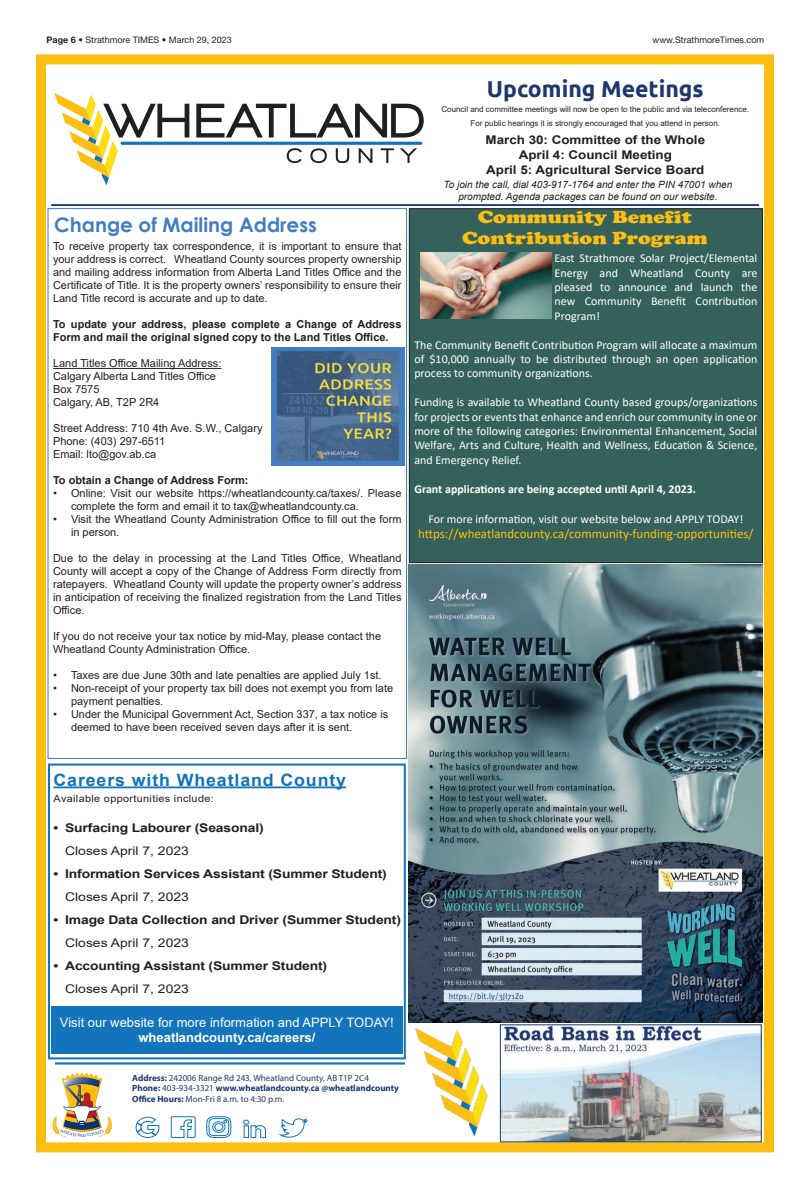
<style>
.page{position:relative;width:810px;height:1188px;background:#fff}
.page>*{position:absolute;margin:0;border:0;box-sizing:border-box;transform-origin:0 0}
.t1{font:700 23px "Ubuntu";color:#1e386d}
.t2{font:700 20px "Century Gothic";color:#437ec1}
.t3{font:900 18px/21.6px "Cooper";color:#fcbe13;text-align:center;scale:1.19 1}
.t4{font:700 17px "Arial";letter-spacing:.05em;color:#1174bb;scale:1.05 1}
.t5{font:13px "Calibri";color:#fdbe12}
.t6{font:13px "Arial";color:#fff}
.t7{font:700 13px "Arial";color:#fff}
.t8{font:12px/14.4px "Calibri";color:#fff;text-align:justify}
.t9{font:700 12px "Arial";letter-spacing:-.01em;color:#231f20;scale:1.16 1}
.t10{font:700 12px/15px "Arial";letter-spacing:-.01em;color:#231f20;text-align:center;scale:1.12 1}
.t11{font:12px "Arial";color:#231f20;scale:1.16 1}
.t12{font:700 12px "Calibri";color:#fff}
.t13{font:11px/13px "Arial";color:#231f20}
.t14{font:700 11px/13px "Arial";color:#231f20}
.t15{font:italic 10px/12px "Arial";color:#231f20;text-align:center}
.t16{font:10px "Arial";letter-spacing:.03em;color:#231f20;scale:1.09 1}
.t17{font:9px/10.8px "Myriad Pro";color:#1d386c}
.t18{font:9px "Helvetica Neue LT Std";color:#231f20}
.t19{font:8px/14.4px "Arial";color:#231f20;text-align:center}
.s1{font-weight:700}
</style>
<div class="page">
<div style="left:36px;top:54px;width:738px;height:1098px;border:10px solid #fdbe12"></div>
<hr style="left:55px;top:1062px;width:350px;height:3px;background:#1074bc">
<svg style="left:135px;top:1116px;width:173px;height:36px"></svg>
<hr style="left:51px;top:204px;width:708px;height:2px;background:#253f8e">
<svg style="left:196px;top:104px;width:228px;height:34px"></svg>
<svg style="left:54px;top:93px;width:135px;height:92px"></svg>
<svg style="left:287px;top:148px;width:15px;height:15px"></svg>
<svg style="left:310px;top:148px;width:17px;height:15px"></svg>
<svg style="left:336px;top:148px;width:13px;height:15px"></svg>
<svg style="left:359px;top:148px;width:13px;height:15px"></svg>
<svg style="left:381px;top:148px;width:13px;height:15px"></svg>
<svg style="left:400px;top:148px;width:17px;height:15px"></svg>
<hr style="left:121px;top:142px;width:301px;height:3px;background:#1074bc;border-radius:2px">
<img style="left:407px;top:1024px;width:353px;height:118px">
<div style="left:500px;top:1024px;width:262px;height:118px;border:1px solid #173e6f"></div>
<div style="left:409px;top:209px;width:353px;height:354px;background:#34615a"></div>
<div style="left:409px;top:208px;width:354px;height:355px;border:1px solid #231f20"></div>
<img style="left:421px;top:253px;width:131px;height:66px">
<div style="left:48px;top:764px;width:358px;height:295px;border:2px solid #1074bc"></div>
<hr style="left:54px;top:787px;width:292px;height:1px;background:#1174bb">
<div style="left:51px;top:1006px;width:352px;height:48px;background:#1374bb"></div>
<hr style="left:53px;top:368px;width:168px;height:1px;background:#231f20">
<img style="left:272px;top:348px;width:132px;height:117px">
<img style="left:409px;top:564px;width:354px;height:458px">
<svg style="left:52px;top:1073px;width:60px;height:64px"></svg>
<p class="t18" style="left:47px;top:35px;width:187px"><span class="s1">Page 6</span> • Strathmore TIMES • March 29, 2023</p>
<p class="t18" style="left:653px;top:35px;width:113px">www.StrathmoreTimes.com</p>
<h2 class="t2" style="left:54px;top:210px;width:264px">Change of Mailing Address</h2>
<p class="t13" style="left:53px;top:240px;width:350px;text-align:justify">To receive property tax correspondence, it is important to ensure that your address is correct. Wheatland County sources property ownership and mailing address information from Alberta Land Titles Office and the Certificate of Title. It is the property owners’ responsibility to ensure their Land Title record is accurate and up to date.</p>
<p class="t14" style="left:53px;top:318px;width:350px">To update your address, please complete a Change of Address<br>Form and mail the original signed copy to the Land Titles Office.</p>
<p class="t13" style="left:53px;top:357px;width:170px">Land Titles Office Mailing Address:<br>Calgary Alberta Land Titles Office<br>Box 7575<br>Calgary, AB, T2P 2R4</p>
<p class="t13" style="left:53px;top:422px;width:211px">Street Address: 710 4th Ave. S.W., Calgary<br>Phone: (403) 297-6511<br>Email: lto@gov.ab.ca</p>
<p class="t14" style="left:53px;top:474px;width:197px">To obtain a Change of Address Form:</p>
<p class="t13" style="left:71px;top:487px;width:332px;text-indent:-18px">• Online: Visit our website https://wheatlandcounty.ca/taxes/. Please complete the form and email it to tax@wheatlandcounty.ca.</p>
<p class="t13" style="left:71px;top:513px;width:332px;text-indent:-18px">• Visit the Wheatland County Administration Office to fill out the form in person.</p>
<p class="t13" style="left:53px;top:552px;width:350px;text-align:justify">Due to the delay in processing at the Land Titles Office, Wheatland County will accept a copy of the Change of Address Form directly from ratepayers. Wheatland County will update the property owner’s address in anticipation of receiving the finalized registration from the Land Titles Office.</p>
<p class="t13" style="left:53px;top:630px;width:330px">If you do not receive your tax notice by mid-May, please contact the<br>Wheatland County Administration Office.</p>
<p class="t13" style="left:53px;top:669px;width:330px">• Taxes are due June 30th and late penalties are applied July 1st.</p>
<p class="t13" style="left:71px;top:682px;width:324px;text-indent:-18px">• Non-receipt of your property tax bill does not exempt you from late payment penalties.</p>
<p class="t13" style="left:71px;top:708px;width:319px;text-indent:-18px">• Under the Municipal Government Act, Section 337, a tax notice is deemed to have been received seven days after it is sent.</p>
<h1 class="t1" style="left:487px;top:75px;width:218px">Upcoming Meetings</h1>
<p class="t19" style="left:441px;top:101px;width:309px">Council and committee meetings will now be open to the public and via teleconference.<br>For public hearings it is strongly encouraged that you attend in person.</p>
<p class="t10" style="left:486px;top:132px;width:198px">March 30: Committee of the Whole<br>April 4: Council Meeting<br>April 5: Agricultural Service Board</p>
<p class="t15" style="left:444px;top:178px;width:290px">To join the call, dial 403-917-1764 and enter the PIN 47001 when prompted. Agenda packages can be found on our website.</p>
<h3 class="t3" style="left:462px;top:206px;width:208px">Community Benefit<br>Contribution Program</h3>
<p class="t8" style="left:555px;top:251px;width:204px">East Strathmore Solar Project/Elemental Energy and Wheatland County are pleased to announce and launch the new Community Benefit Contribution Program!</p>
<p class="t8" style="left:414px;top:337px;width:345px">The Community Benefit Contribution Program will allocate a maximum of $10,000 annually to be distributed through an open application process to community organizations.</p>
<p class="t8" style="left:414px;top:395px;width:345px">Funding is available to Wheatland County based groups/organizations for projects or events that enhance and enrich our community in one or more of the following categories: Environmental Enhancement, Social Welfare, Arts and Culture, Health and Wellness, Education &amp; Science, and Emergency Relief.</p>
<p class="t12" style="left:414px;top:480px;width:283px">Grant applications are being accepted until April 4, 2023.</p>
<p class="t8" style="left:428px;top:511px;width:317px">For more information, visit our website below and APPLY TODAY!</p>
<p class="t5" style="left:418px;top:525px;width:337px">https://wheatlandcounty.ca/community-funding-opportunities/</p>
<h3 class="t4" style="left:54px;top:768px;width:280px">Careers with Wheatland County</h3>
<p class="t16" style="left:54px;top:792px;width:148px">Available opportunities include:</p>
<p class="t9" style="left:54px;top:820px;width:183px">• Surfacing Labourer (Seasonal)</p>
<p class="t11" style="left:65px;top:843px;width:108px">Closes April 7, 2023</p>
<p class="t9" style="left:54px;top:866px;width:289px">• Information Services Assistant (Summer Student)</p>
<p class="t11" style="left:65px;top:889px;width:108px">Closes April 7, 2023</p>
<p class="t9" style="left:54px;top:912px;width:301px">• Image Data Collection and Driver (Summer Student)</p>
<p class="t11" style="left:65px;top:935px;width:108px">Closes April 7, 2023</p>
<p class="t9" style="left:54px;top:958px;width:237px">• Accounting Assistant (Summer Student)</p>
<p class="t11" style="left:65px;top:981px;width:108px">Closes April 7, 2023</p>
<p class="t6" style="left:60px;top:1013px;width:335px">Visit our website for more information and APPLY TODAY!</p>
<p class="t7" style="left:139px;top:1029px;width:178px">wheatlandcounty.ca/careers/</p>
<p class="t17" style="left:132px;top:1072px;width:268px"><span class="s1">Address:</span> 242006 Range Rd 243, Wheatland County, AB T1P 2C4<br><span class="s1">Phone:</span> 403-934-3321 <span class="s1">www.wheatlandcounty.ca @wheatlandcounty<br>Office Hours:</span> Mon-Fri 8 a.m. to 4:30 p.m.</p>
</div>
